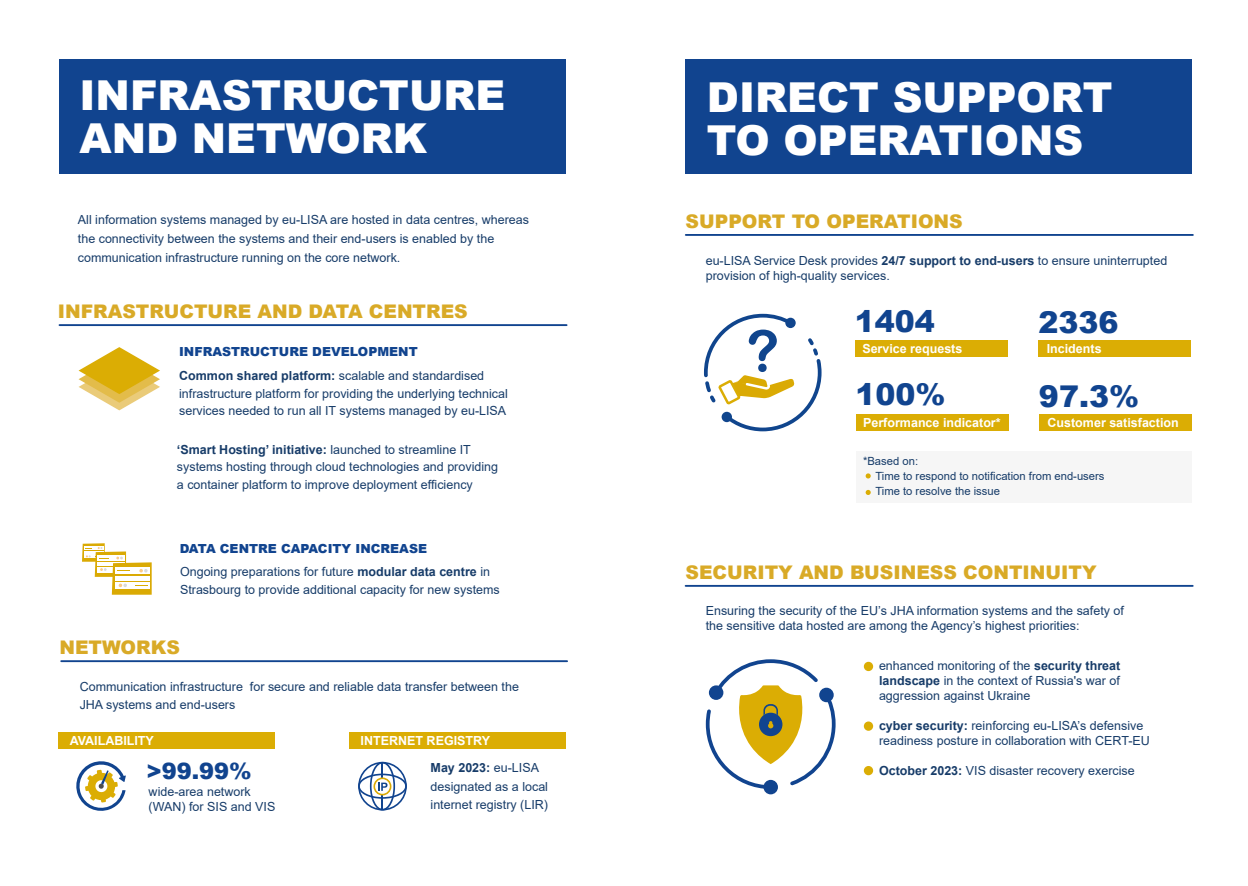
<style>
.page{position:relative;width:1248px;height:886px;background:#fff}
.page>*{position:absolute;margin:0;border:0;box-sizing:border-box;transform-origin:0 0}
.t1{font:57.38px "Arial Rounded MT Bold";color:#10458d}
.t2{font:900 41.25px/42.5px "Arial";color:#fff}
.t3{font:900 30px "Arial";color:#11448f}
.t4{font:900 22.5px "Arial";color:#11448f}
.t5{font:900 18.75px "Arial";color:#d9aa27}
.t6{font:12.5px/18.8px "Arial";color:#173c69}
.t7{font:700 12.5px "Arial";color:#fff}
.t8{font:900 12.5px "Arial";color:#11448f}
.t9{font:11.25px/15px "Arial";color:#173c69}
.s1{font-weight:700}
</style>
<div class="page">
<div style="left:59px;top:60px;width:507px;height:114px;background:#11448f"></div>
<svg style="left:76px;top:761px;width:50px;height:50px"></svg>
<hr style="left:59px;top:324px;width:507px;height:2px;background:#11448f">
<hr style="left:61px;top:660px;width:506px;height:2px;background:#11448f">
<svg style="left:79px;top:347px;width:81px;height:63px"></svg>
<div style="left:58px;top:732px;width:217px;height:17px;background:#dbad04"></div>
<div style="left:349px;top:732px;width:217px;height:17px;background:#dbad04"></div>
<svg style="left:82px;top:543px;width:70px;height:52px"></svg>
<svg style="left:358px;top:762px;width:49px;height:48px"></svg>
<div style="left:855px;top:451px;width:336px;height:52px;background:#f6f6f6"></div>
<div style="left:685px;top:60px;width:506px;height:114px;background:#11448f"></div>
<hr style="left:685px;top:585px;width:507px;height:2px;background:#11448f">
<svg style="left:704px;top:313px;width:118px;height:119px"></svg>
<hr style="left:685px;top:234px;width:507px;height:2px;background:#11448f">
<svg style="left:865px;top:473px;width:5px;height:5px"></svg>
<svg style="left:865px;top:490px;width:5px;height:5px"></svg>
<div style="left:763px;top:780px;width:15px;height:14px;background:#11448f;border-radius:50%"></div>
<svg style="left:705px;top:659px;width:131px;height:132px"></svg>
<div style="left:854px;top:341px;width:153px;height:16px;background:#dbad04"></div>
<div style="left:1038px;top:341px;width:153px;height:16px;background:#dbad04"></div>
<div style="left:855px;top:414px;width:153px;height:17px;background:#dbad04"></div>
<div style="left:1038px;top:414px;width:153px;height:17px;background:#dbad04"></div>
<div style="left:863px;top:662px;width:10px;height:9px;background:#dbad04;border-radius:50%"></div>
<svg style="left:863px;top:721px;width:10px;height:10px"></svg>
<div style="left:863px;top:766px;width:10px;height:9px;background:#dbad04;border-radius:50%"></div>
<h2 class="t2" style="left:80px;top:73px;width:427px">INFRASTRUCTURE<br>AND NETWORK</h2>
<p class="t6" style="left:78px;top:210px;width:452px">All information systems managed by eu-LISA are hosted in data centres, whereas the connectivity between the systems and their end-users is enabled by the communication infrastructure running on the core network.</p>
<h3 class="t5" style="left:58px;top:298px;width:411px">INFRASTRUCTURE AND DATA CENTRES</h3>
<p class="t8" style="left:179px;top:342px;width:240px">INFRASTRUCTURE DEVELOPMENT</p>
<p class="t6" style="left:179px;top:367px;width:330px;line-height:17.5px"><span class="s1">Common shared platform:</span> scalable and standardised infrastructure platform for providing the underlying technical services needed to run all IT systems managed by eu-LISA</p>
<p class="t6" style="left:177px;top:440px;width:322px;line-height:17.5px"><span class="s1">‘Smart Hosting’ initiative:</span> launched to streamline IT systems hosting through cloud technologies and providing a container platform to improve deployment efficiency</p>
<p class="t8" style="left:180px;top:540px;width:249px">DATA CENTRE CAPACITY INCREASE</p>
<p class="t6" style="left:180px;top:562px;width:321px">Ongoing preparations for future <span class="s1">modular data centre</span> in<br>Strasbourg to provide additional capacity for new systems</p>
<h3 class="t5" style="left:59px;top:634px;width:122px">NETWORKS</h3>
<p class="t6" style="left:80px;top:677px;width:441px">Communication infrastructure for secure and reliable data transfer between the<br>JHA systems and end-users</p>
<p class="t7" style="left:70px;top:732px;width:86px">AVAILABILITY</p>
<p class="t7" style="left:360px;top:732px;width:131px">INTERNET REGISTRY</p>
<h3 class="t4" style="left:147px;top:754px;width:106px">&gt;99.99%</h3>
<p class="t6" style="left:430px;top:758px;width:119px"><span class="s1">May 2023:</span> eu-LISA designated as a local internet registry (LIR)</p>
<p class="t6" style="left:149px;top:784px;width:128px;line-height:15px">wide-area network (WAN) for SIS and VIS</p>
<h2 class="t2" style="left:707px;top:75px;width:407px">DIRECT SUPPORT<br>TO OPERATIONS</h2>
<h3 class="t5" style="left:685px;top:208px;width:279px">SUPPORT TO OPERATIONS</h3>
<p class="t6" style="left:705px;top:253px;width:463px;line-height:15px">eu-LISA Service Desk provides <span class="s1">24/7 support to end-users</span> to ensure uninterrupted provision of high-quality services.</p>
<h1 class="t1" style="left:746px;top:317px;width:34px">?</h1>
<h3 class="t3" style="left:854px;top:299px;width:82px">1404</h3>
<h3 class="t3" style="left:1038px;top:301px;width:82px">2336</h3>
<p class="t7" style="left:862px;top:340px;width:102px">Service requests</p>
<p class="t7" style="left:1046px;top:339px;width:56px">Incidents</p>
<h3 class="t3" style="left:855px;top:373px;width:92px">100%</h3>
<h3 class="t3" style="left:1038px;top:375px;width:102px">97.3%</h3>
<p class="t7" style="left:863px;top:414px;width:139px">Performance indicator*</p>
<p class="t7" style="left:1047px;top:414px;width:133px">Customer satisfaction</p>
<p class="t9" style="left:875px;top:454px;width:231px;text-indent:-12px">*Based on:<br>Time to respond to notification from end-users<br>Time to resolve the issue</p>
<h3 class="t5" style="left:685px;top:558px;width:412px">SECURITY AND BUSINESS CONTINUITY</h3>
<p class="t6" style="left:705px;top:603px;width:420px;line-height:15px">Ensuring the security of the EU’s JHA information systems and the safety of the sensitive data hosted are among the Agency’s highest priorities:</p>
<p class="t6" style="left:878px;top:658px;width:243px;line-height:15px;text-align:justify">enhanced monitoring of the <span class="s1">security threat landscape</span> in the context of Russia's war of aggression against Ukraine</p>
<p class="t6" style="left:878px;top:718px;width:272px;line-height:15px"><span class="s1">cyber security:</span> reinforcing eu-LISA’s defensive readiness posture in collaboration with CERT-EU</p>
<p class="t6" style="left:878px;top:761px;width:257px"><span class="s1">October 2023:</span> VIS disaster recovery exercise</p>
</div>
